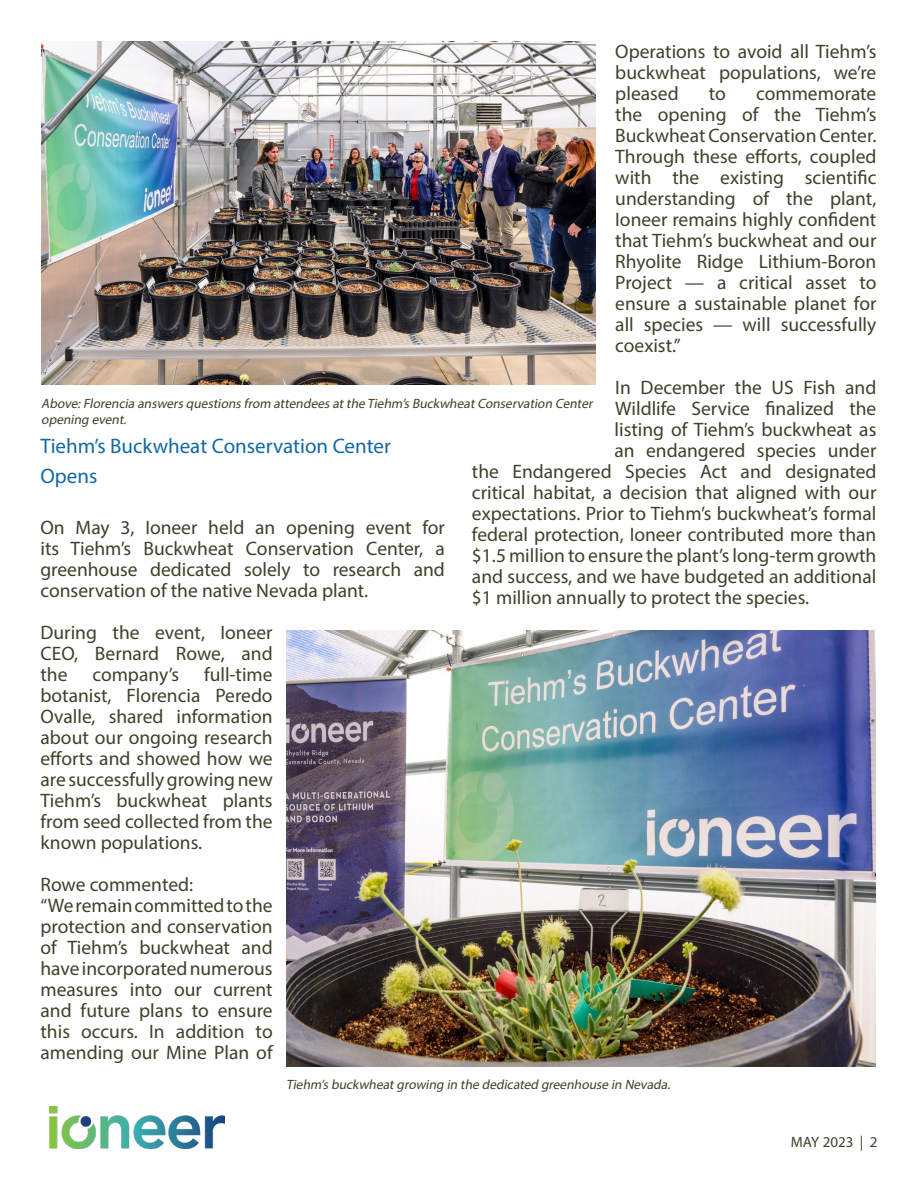
<style>
.page{position:relative;width:918px;height:1188px;background:#fff}
.page>*{position:absolute;margin:0;border:0;box-sizing:border-box;transform-origin:0 0}
.t1{font:21px/30px "Myriad Pro";color:#1468a5}
.t2{font:19.5px/21px "Myriad Pro";color:#3e412b;text-align:justify}
.t3{font:15px "Myriad Pro";color:#3e412b}
.t4{font:italic 13.5px/16.5px "Myriad Pro";color:#3e412b}
</style>
<div class="page">
<img style="left:50px;top:1107px;width:175px;height:42px">
<img style="left:41px;top:42px;width:554px;height:342px">
<img style="left:286px;top:631px;width:590px;height:435px">
<p class="t2" style="left:615px;top:40px;width:263px">Operations to avoid all Tiehm’s buckwheat populations, we’re pleased</p>
<p class="t2" style="left:615px;top:82px;width:263px;text-indent:141px">commemorate the opening of the Tiehm’s Buckwheat Conservation Center.<br>Through these efforts, coupled with the existing scientific understanding of the plant, Ioneer remains highly confident that Tiehm’s buckwheat and our Rhyolite Ridge Lithium-Boron Project — a critical asset to ensure a sustainable planet for all species — will successfully coexist.”</p>
<p class="t2" style="left:615px;top:376px;width:263px">In December the US Fish and</p>
<p class="t2" style="left:615px;top:397px;width:263px">Wildlife Service finalized the</p>
<p class="t2" style="left:615px;top:418px;width:263px">listing of Tiehm’s buckwheat as</p>
<p class="t2" style="left:615px;top:439px;width:263px">an endangered species under</p>
<p class="t2" style="left:472px;top:460px;width:406px">the Endangered Species Act and designated</p>
<p class="t2" style="left:472px;top:481px;width:406px">critical habitat, a decision that aligned with our</p>
<p class="t2" style="left:472px;top:502px;width:406px">expectations. Prior to Tiehm’s buckwheat’s formal</p>
<p class="t2" style="left:472px;top:523px;width:406px">federal protection, Ioneer contributed more than</p>
<p class="t2" style="left:472px;top:544px;width:406px">$1.5 million to ensure the plant’s long-term growth</p>
<p class="t2" style="left:472px;top:565px;width:406px">and success, and we have budgeted an additional</p>
<p class="t2" style="left:472px;top:586px;width:339px">$1 million annually to protect the species.</p>
<p class="t2" style="left:709px;top:82px;width:19px">to</p>
<p class="t4" style="left:41px;top:395px;width:556px">Above:Florencia answers questions from attendees atthe Tiehm’s BuckwheatConservation Center opening event.</p>
<p class="t1" style="left:40px;top:431px;width:352px">Tiehm’s Buckwheat Conservation Center<br>Opens</p>
<p class="t2" style="left:40px;top:517px;width:406px">On May 3, Ioneer held an opening event for its Tiehm’s Buckwheat Conservation Center, a greenhouse dedicated solely to research and conservation of the native Nevada plant.</p>
<p class="t2" style="left:40px;top:622px;width:234px">During the event, Ioneer CEO, Bernard Rowe, and the</p>
<p class="t2" style="left:40px;top:664px;width:234px;text-indent:164px">full-time botanist, Florencia Peredo Ovalle, shared information about our ongoing research efforts and showed how we are successfully growing new Tiehm’s buckwheat plants from seed collected from the known populations.</p>
<p class="t2" style="left:40px;top:874px;width:154px">Rowe commented:</p>
<p class="t2" style="left:40px;top:895px;width:234px">“We remain committed to the protection and conservation of Tiehm’s buckwheat and have incorporated numerous measures into our current and future plans to ensure this occurs. In addition to amending our Mine Plan of</p>
<p class="t2" style="left:92px;top:664px;width:88px">company’s</p>
<p class="t4" style="left:286px;top:1076px;width:388px">Tiehm’s buckwheatgrowing in the dedicated greenhouse in Nevada.</p>
<p class="t3" style="left:791px;top:1133px;width:88px">MAY 2023 | 2</p>
</div>
